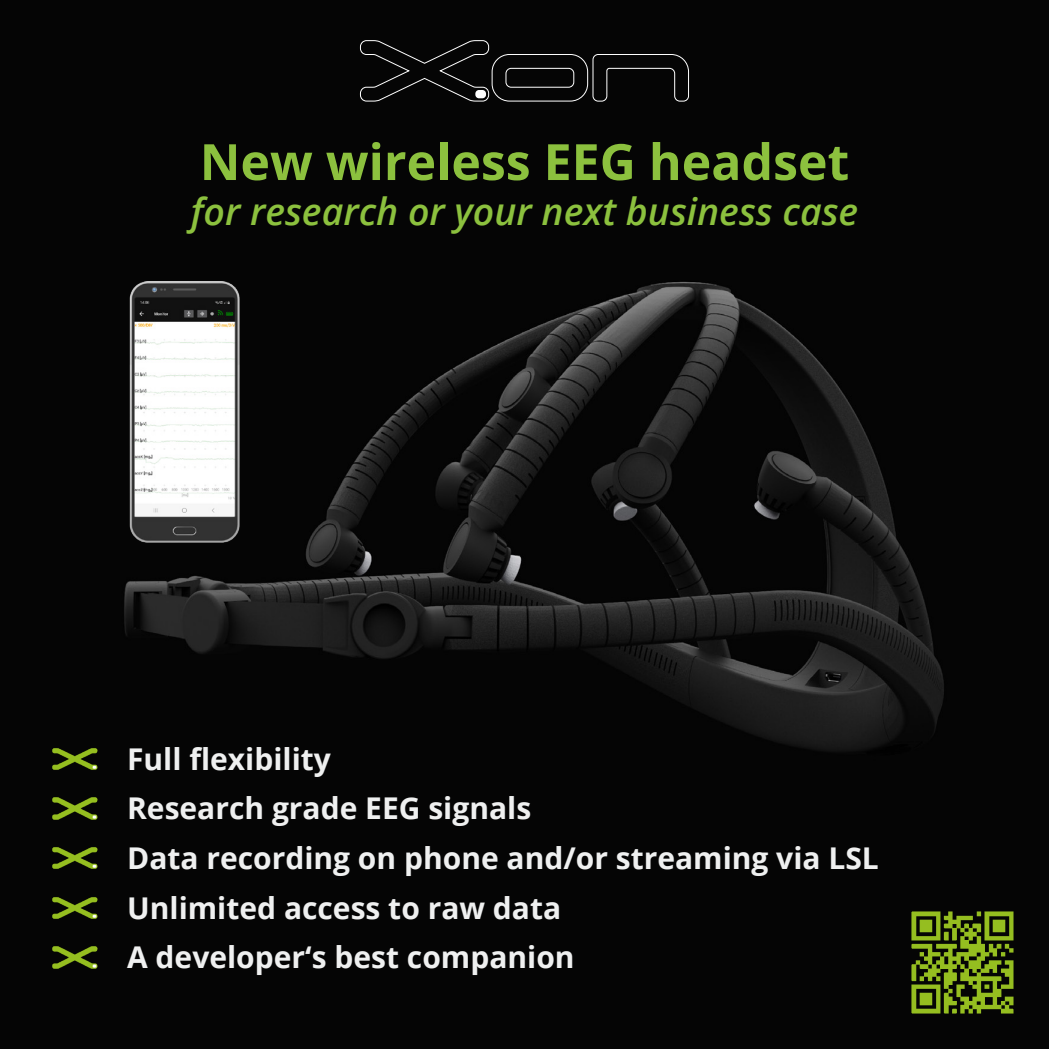
<style>
.page{position:relative;width:1049px;height:1049px;background:#fff}
.page>*{position:absolute;margin:0;border:0;box-sizing:border-box;transform-origin:0 0}
.t1{font:700 50px "Open Sans";color:#8cc13e}
.t2{font:italic 600 37.5px "Open Sans";color:#8cc13e}
.t3{font:700 30px "Open Sans";color:#eff0f0}
</style>
<div class="page">
<img style="left:0;top:0;width:1049px;height:1049px">
<svg style="left:360px;top:40px;width:329px;height:62px;background:#141414"></svg>
<div style="left:475px;top:90px;width:11px;height:8px;background:#fff;border-radius:4px"></div>
<img style="left:898px;top:898px;width:128px;height:129px">
<img style="left:128px;top:282px;width:114px;height:265px">
<img style="left:50px;top:746px;width:50px;height:25px">
<img style="left:50px;top:895px;width:50px;height:25px">
<img style="left:50px;top:796px;width:50px;height:25px">
<img style="left:50px;top:845px;width:50px;height:26px">
<img style="left:50px;top:944px;width:50px;height:26px">
<p class="t1" style="left:200px;top:127px;width:651px">New wireless EEG headset</p>
<p class="t2" style="left:191px;top:186px;width:669px">for research or your next business case</p>
<p class="t3" style="left:127px;top:738px;width:205px">Full flexibility</p>
<p class="t3" style="left:127px;top:787px;width:406px">Research grade EEG signals</p>
<p class="t3" style="left:127px;top:837px;width:753px">Data recording on phone and/or streaming via LSL</p>
<p class="t3" style="left:127px;top:886px;width:436px">Unlimited access to raw data</p>
<p class="t3" style="left:127px;top:936px;width:449px">A developer‘s best companion</p>
</div>
